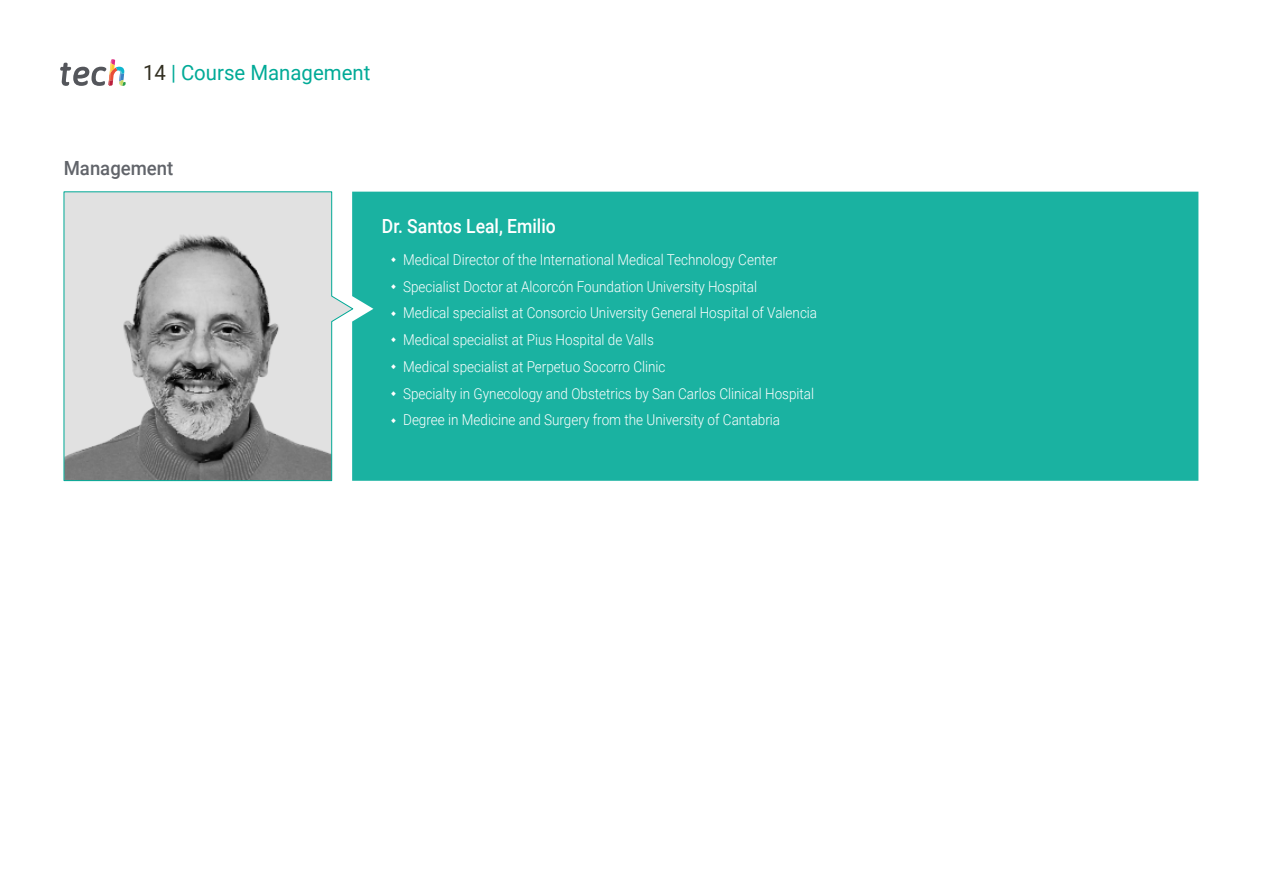
<style>
.page{position:relative;width:1263px;height:893px;background:#fff}
.page>*{position:absolute;margin:0;border:0;box-sizing:border-box;transform-origin:0 0}
.t1{font:21px "Roboto";color:#00aa97}
.t2{font:500 19.5px "Roboto";color:#fff;scale:.9 1}
.t3{font:500 19.5px "Roboto";color:#61646a;scale:.95 1}
.t4{font:300 15px/26.7px "Roboto";color:#fff;scale:.9 1}
.s1{color:#312e20}
</style>
<div class="page">
<svg style="left:60px;top:59px;width:66px;height:27px"></svg>
<div style="left:353px;top:192px;width:845px;height:289px;background:#1ab2a1"></div>
<svg style="left:64px;top:191px;width:289px;height:290px;background:#babcbc"></svg>
<svg style="left:391px;top:257px;width:5px;height:5px"></svg>
<svg style="left:391px;top:284px;width:5px;height:5px"></svg>
<svg style="left:391px;top:311px;width:5px;height:5px"></svg>
<svg style="left:391px;top:337px;width:5px;height:5px"></svg>
<svg style="left:391px;top:364px;width:5px;height:5px"></svg>
<svg style="left:391px;top:391px;width:5px;height:5px"></svg>
<svg style="left:391px;top:418px;width:5px;height:5px"></svg>
<h1 class="t1" style="left:143px;top:58px;width:229px"><span class="s1">14</span> | Course Management</h1>
<h2 class="t3" style="left:64px;top:154px;width:117px">Management</h2>
<h2 class="t2" style="left:382px;top:212px;width:195px">Dr. Santos Leal, Emilio</h2>
<p class="t4" style="left:403px;top:246px;width:461px">Medical Director of the International Medical Technology Center Specialist Doctor at Alcorcón Foundation University Hospital<br>Medical specialist at Consorcio University General Hospital of Valencia Medical specialist at Pius Hospital de Valls<br>Medical specialist at Perpetuo Socorro Clinic<br>Specialty in Gynecology and Obstetrics by San Carlos Clinical Hospital Degree in Medicine and Surgery from the University of Cantabria</p>
</div>
